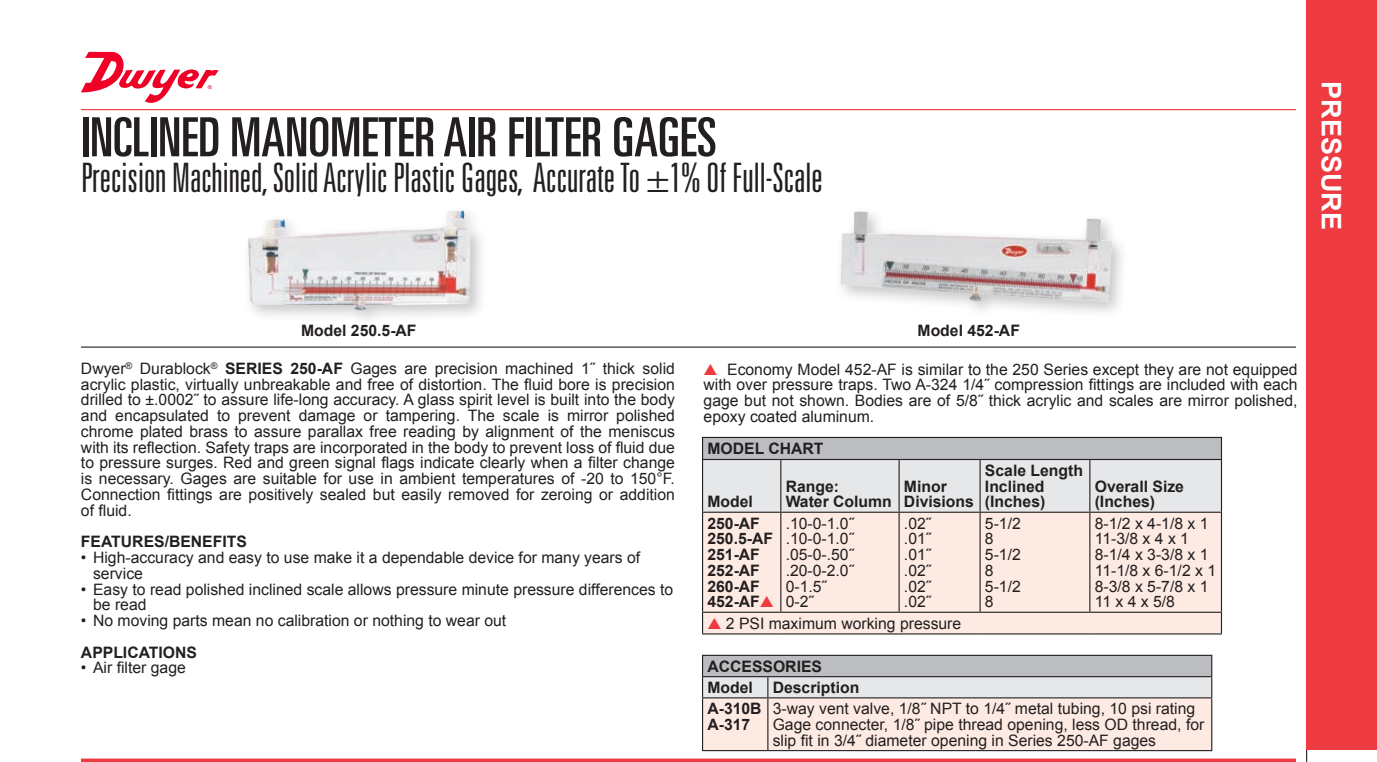
<style>
.page{position:relative;width:1377px;height:762px;background:#fff}
.page>*{position:absolute;margin:0;border:0;box-sizing:border-box;transform-origin:0 0}
.t1{font:ultra-condensed 54px "Univers LT Std";color:#231f20}
.t2{font:300 ultra-condensed 40.5px "Univers LT Std";color:#231f20}
.t3{font:700 27px "Arial";color:#fff}
.t4{font:15.75px/15.8px "Arial";color:#231f20;text-align:justify}
.t5{font:700 15.75px/15.8px "Arial";color:#231f20}
.s1{font-weight:700}
.s2{color:#ee3a41}
</style>
<div class="page">
<hr style="left:81px;top:109px;width:1215px;height:1px;background:#ee3a41">
<hr style="left:81px;top:346px;width:1215px;height:1px;background:#231f20">
<div style="left:1306px;top:0;width:71px;height:749px;background:#ee3a41"></div>
<div style="left:242px;top:204px;width:246px;height:123px;background:#231f20;opacity:.25"></div>
<img style="left:248px;top:211px;width:222px;height:99px">
<div style="left:834px;top:205px;width:295px;height:114px;background:#231f20;opacity:.25"></div>
<img style="left:841px;top:211px;width:271px;height:91px">
<hr style="left:81px;top:758px;width:1215px;height:3px;background:#ee3a41">
<div style="left:703px;top:512px;width:518px;height:121px;background:#fdeae3"></div>
<hr style="left:780px;top:512px;width:1px;height:99px;background:#231f20">
<hr style="left:899px;top:512px;width:1px;height:99px;background:#231f20">
<hr style="left:980px;top:512px;width:1px;height:99px;background:#231f20">
<hr style="left:1089px;top:512px;width:1px;height:99px;background:#231f20">
<hr style="left:1221px;top:512px;width:1px;height:99px;background:#231f20">
<svg style="left:1221px;top:612px;width:1px;height:21px"></svg>
<hr style="left:702px;top:437px;width:79px;height:1px;background:#231f20">
<svg style="left:702px;top:438px;width:520px;height:73px"></svg>
<hr style="left:781px;top:437px;width:118px;height:1px;background:#231f20">
<hr style="left:899px;top:437px;width:81px;height:1px;background:#231f20">
<hr style="left:980px;top:437px;width:110px;height:1px;background:#231f20">
<hr style="left:1090px;top:437px;width:132px;height:1px;background:#231f20">
<hr style="left:702px;top:459px;width:79px;height:1px;background:#231f20">
<hr style="left:702px;top:460px;width:1px;height:51px;background:#231f20">
<hr style="left:781px;top:459px;width:118px;height:1px;background:#231f20">
<hr style="left:899px;top:459px;width:81px;height:1px;background:#231f20">
<hr style="left:980px;top:459px;width:110px;height:1px;background:#231f20">
<hr style="left:1090px;top:459px;width:132px;height:1px;background:#231f20">
<hr style="left:702px;top:511px;width:79px;height:1px;background:#231f20">
<hr style="left:702px;top:512px;width:1px;height:99px;background:#231f20">
<hr style="left:781px;top:511px;width:118px;height:1px;background:#231f20">
<hr style="left:899px;top:511px;width:81px;height:1px;background:#231f20">
<hr style="left:980px;top:511px;width:110px;height:1px;background:#231f20">
<hr style="left:1090px;top:511px;width:132px;height:1px;background:#231f20">
<hr style="left:702px;top:611px;width:79px;height:1px;background:#231f20">
<svg style="left:702px;top:612px;width:1px;height:21px"></svg>
<hr style="left:781px;top:611px;width:118px;height:1px;background:#231f20">
<hr style="left:899px;top:611px;width:81px;height:1px;background:#231f20">
<hr style="left:980px;top:611px;width:110px;height:1px;background:#231f20">
<hr style="left:1090px;top:611px;width:132px;height:1px;background:#231f20">
<hr style="left:702px;top:633px;width:79px;height:1px;background:#231f20">
<hr style="left:781px;top:633px;width:118px;height:1px;background:#231f20">
<hr style="left:899px;top:633px;width:81px;height:1px;background:#231f20">
<hr style="left:980px;top:633px;width:110px;height:1px;background:#231f20">
<hr style="left:1090px;top:633px;width:132px;height:1px;background:#231f20">
<hr style="left:702px;top:654px;width:66px;height:1px;background:#231f20">
<hr style="left:768px;top:654px;width:444px;height:1px;background:#231f20">
<svg style="left:702px;top:655px;width:510px;height:94px"></svg>
<hr style="left:768px;top:676px;width:444px;height:1px;background:#231f20">
<hr style="left:702px;top:697px;width:66px;height:1px;background:#231f20">
<hr style="left:702px;top:698px;width:1px;height:51px;background:#231f20">
<hr style="left:768px;top:697px;width:444px;height:1px;background:#231f20">
<hr style="left:702px;top:749px;width:66px;height:2px;background:#231f20">
<hr style="left:768px;top:749px;width:444px;height:2px;background:#231f20">
<svg style="left:1306px;top:749px;width:71px;height:13px"></svg>
<svg style="left:81px;top:52px;width:138px;height:51px"></svg>
<p class="t1" style="left:81px;top:106px;width:637px">INCLINED MANOMETER AIR FILTER GAGES</p>
<p class="t2" style="left:81px;top:157px;width:743px">Precision Machined, Solid Acrylic Plastic Gages, Accurate To ±1% Of Full-Scale</p>
<p class="t3" style="left:1349px;top:81px;width:150px;rotate:90deg">PRESSURE</p>
<p class="t5" style="left:301px;top:323px;width:117px">Model 250.5-AF</p>
<p class="t5" style="left:918px;top:323px;width:104px">Model 452-AF</p>
<p class="t4" style="left:81px;top:360px;width:596px">Dwyer<sup>®</sup> Durablock<sup>®</sup> <span class="s1">SERIES 250-AF</span> Gages are precision machined 1˝ thick solid acrylic plastic, virtually unbreakable and free of distortion. The fluid bore is precision drilled to ±.0002˝ to assure life-long accuracy. A glass spirit level is built into the body and encapsulated to prevent damage or tampering. The scale is mirror polished chrome plated brass to assure parallax free reading by alignment of the meniscus with its reflection. Safety traps are incorporated in the body to prevent loss of fluid due to pressure surges. Red and green signal flags indicate clearly when a filter change is necessary. Gages are suitable for use in ambient temperatures of -20 to 150°F.<br>Connection fittings are positively sealed but easily removed for zeroing or addition of fluid.</p>
<p class="t5" style="left:81px;top:534px;width:167px">FEATURES/BENEFITS</p>
<p class="t4" style="left:81px;top:549px;width:561px">• High-accuracy and easy to use make it a dependable device for many years of</p>
<p class="t4" style="left:93px;top:565px;width:51px">service</p>
<p class="t4" style="left:81px;top:581px;width:594px">• Easy to read polished inclined scale allows pressure minute pressure differences to</p>
<p class="t4" style="left:93px;top:597px;width:55px">be read</p>
<p class="t4" style="left:81px;top:612px;width:427px">• No moving parts mean no calibration or nothing to wear out</p>
<p class="t5" style="left:81px;top:644px;width:118px">APPLICATIONS</p>
<p class="t4" style="left:81px;top:660px;width:106px">• Air filter gage</p>
<p class="t4" style="left:704px;top:361px;width:595px"><span class="s2">▲</span> Economy Model 452-AF is similar to the 250 Series except they are not equipped with over pressure traps. Two A-324 1/4˝ compression fittings are included with each gage but not shown. Bodies are of 5/8˝ thick acrylic and scales are mirror polished, epoxy coated aluminum.</p>
<p class="t5" style="left:707px;top:440px;width:118px">MODEL CHART</p>
<p class="t5" style="left:707px;top:494px;width:47px">Model</p>
<p class="t5" style="left:707px;top:515px;width:54px">250-AF</p>
<p class="t5" style="left:707px;top:531px;width:67px">250.5-AF</p>
<p class="t5" style="left:707px;top:547px;width:54px">251-AF</p>
<p class="t5" style="left:707px;top:562px;width:54px">252-AF</p>
<p class="t5" style="left:707px;top:578px;width:54px">260-AF</p>
<p class="t5" style="left:707px;top:594px;width:68px">452-AF<span class="s2">▲</span></p>
<p class="t5" style="left:786px;top:478px;width:108px">Range:<br>Water Column</p>
<p class="t5" style="left:904px;top:478px;width:44px">Minor</p>
<p class="t5" style="left:904px;top:494px;width:72px">Divisions</p>
<p class="t4" style="left:786px;top:515px;width:70px">.10-0-1.0˝</p>
<p class="t4" style="left:786px;top:531px;width:70px">.10-0-1.0˝</p>
<p class="t4" style="left:786px;top:546px;width:70px">.05-0-.50˝</p>
<p class="t4" style="left:786px;top:562px;width:70px">.20-0-2.0˝</p>
<p class="t4" style="left:786px;top:578px;width:43px">0-1.5˝</p>
<p class="t4" style="left:786px;top:594px;width:30px">0-2˝</p>
<p class="t4" style="left:904px;top:515px;width:29px">.02˝</p>
<p class="t4" style="left:904px;top:531px;width:29px">.01˝</p>
<p class="t4" style="left:904px;top:546px;width:29px">.01˝</p>
<p class="t4" style="left:904px;top:562px;width:29px">.02˝</p>
<p class="t4" style="left:904px;top:578px;width:29px">.02˝</p>
<p class="t4" style="left:904px;top:594px;width:29px">.02˝</p>
<p class="t5" style="left:985px;top:463px;width:100px">Scale Length<br>Inclined</p>
<p class="t5" style="left:985px;top:494px;width:62px">(Inches)</p>
<p class="t4" style="left:985px;top:515px;width:37px">5-1/2</p>
<p class="t4" style="left:985px;top:531px;width:10px">8</p>
<p class="t4" style="left:985px;top:546px;width:37px">5-1/2</p>
<p class="t4" style="left:985px;top:562px;width:10px">8</p>
<p class="t4" style="left:985px;top:578px;width:37px">5-1/2</p>
<p class="t4" style="left:985px;top:594px;width:10px">8</p>
<p class="t5" style="left:1095px;top:478px;width:91px">Overall Size (Inches)</p>
<p class="t4" style="left:1095px;top:515px;width:115px">8-1/2 x 4-1/8 x 1</p>
<p class="t4" style="left:1095px;top:531px;width:96px">11-3/8 x 4 x 1</p>
<p class="t4" style="left:1095px;top:546px;width:115px">8-1/4 x 3-3/8 x 1</p>
<p class="t4" style="left:1095px;top:562px;width:123px">11-1/8 x 6-1/2 x 1</p>
<p class="t4" style="left:1095px;top:578px;width:115px">8-3/8 x 5-7/8 x 1</p>
<p class="t4" style="left:1095px;top:594px;width:82px">11 x 4 x 5/8</p>
<p class="t4" style="left:707px;top:615px;width:255px"><span class="s2">▲</span> 2 PSI maximum working pressure</p>
<p class="t5" style="left:707px;top:658px;width:116px">ACCESSORIES</p>
<p class="t5" style="left:707px;top:679px;width:47px">Model</p>
<p class="t5" style="left:773px;top:679px;width:88px">Description</p>
<p class="t5" style="left:707px;top:701px;width:56px">A-310B</p>
<p class="t5" style="left:707px;top:716px;width:44px">A-317</p>
<p class="t4" style="left:773px;top:700px;width:424px">3-way vent valve, 1/8˝ NPT to 1/4˝ metal tubing, 10 psi rating</p>
<p class="t4" style="left:773px;top:716px;width:433px">Gage connecter, 1/8˝ pipe thread opening, less OD thread, for slip fit in 3/4˝ diameter opening in Series 250-AF gages</p>
</div>
